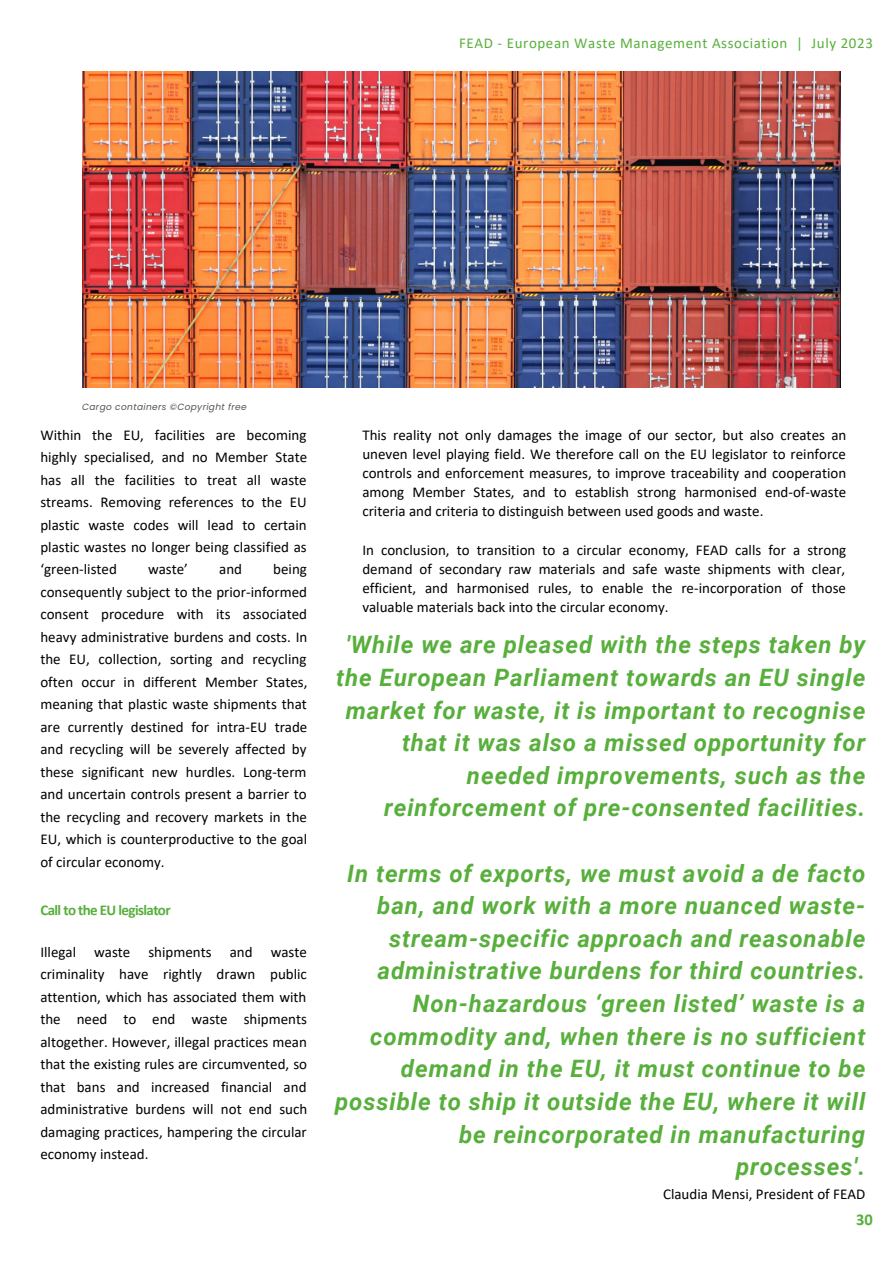
<style>
.page{position:relative;width:893px;height:1264px;background:#fff}
.page>*{position:absolute;margin:0;border:0;box-sizing:border-box;transform-origin:0 0}
.t1{font:italic 700 24px/32.5px "Roboto";letter-spacing:.04em;color:#58af3c;text-align:right}
.t2{font:700 16.5px "Calibri";color:#58af3c}
.t3{font:15px/22.5px "Calibri";color:#000;text-align:justify}
.t4{font:15px "Calibri";letter-spacing:.04em;color:#58af3c}
.t5{font:700 15px "Calibri";letter-spacing:-.04em;color:#58af3c}
.t6{font:italic 9px "Poppins";letter-spacing:.04em;color:#545454}
</style>
<div class="page">
<img style="left:82px;top:71px;width:758px;height:316px">
<p class="t4" style="left:459px;top:37px;width:415px">FEAD - European Waste Management Association | July 2023</p>
<p class="t6" style="left:82px;top:400px;width:166px">Cargo containers ©Copyright free</p>
<p class="t3" style="left:40px;top:424px;width:268px">Within the EU, facilities are becoming highly specialised, and no Member State has all the facilities to treat all waste streams. Removing references to the EU plastic waste codes will lead to certain plastic wastes no longer being classified as ‘green-listed</p>
<p class="t3" style="left:148px;top:559px;width:41px">waste’</p>
<p class="t3" style="left:219px;top:559px;width:24px">and</p>
<p class="t3" style="left:40px;top:559px;width:268px;text-indent:233px">being consequently subject to the prior-informed consent procedure with its associated heavy administrative burdens and costs. In the EU, collection, sorting and recycling often occur in different Member States, meaning that plastic waste shipments that are currently destined for intra-EU trade and recycling will be severely affected by these significant new hurdles. Long-term and uncertain controls present a barrier to the recycling and recovery markets in the EU, which is counterproductive to the goal of circular economy.</p>
<p class="t5" style="left:40px;top:903px;width:132px">Call to the EU legislator</p>
<p class="t3" style="left:40px;top:941px;width:268px">Illegal waste shipments and waste criminality have rightly drawn public attention, which has associated them with the need to end waste shipments altogether. However, illegal practices mean that the existing rules are circumvented, so that bans and increased financial and administrative burdens will not end such damaging practices, hampering the circular economy instead.</p>
<p class="t3" style="left:362px;top:426px;width:485px;line-height:19px">This reality not only damages the image of our sector, but also creates an uneven level playing field. We therefore call on the EU legislator to reinforce controls and enforcement measures, to improve traceability and cooperation among Member States, and to establish strong harmonised end-of-waste criteria and criteria to distinguish between used goods and waste.</p>
<p class="t3" style="left:362px;top:541px;width:485px;line-height:19px">In conclusion, to transition to a circular economy, FEAD calls for a strong demand of secondary raw materials and safe waste shipments with clear, efficient, and harmonised rules, to enable the re-incorporation of those valuable materials back into the circular economy.</p>
<p class="t1" style="left:336px;top:629px;width:530px">'While we are pleased with the steps taken by the European Parliament towards an EU single market for waste, it is important to recognise that it was also a missed opportunity for needed improvements, such as the reinforcement of pre-consented facilities.</p>
<p class="t1" style="left:335px;top:857px;width:531px">In terms of exports, we must avoid a de facto ban, and work with a more nuanced waste&shy;stream-specific approach and reasonable administrative burdens for third countries.<br>Non-hazardous ‘green listed’ waste is a commodity and, when there is no sufficient demand in the EU, it must continue to be possible to ship it outside the EU, where it will be reincorporated in manufacturing processes'.</p>
<p class="t3" style="left:663px;top:1183px;width:204px">Claudia Mensi, President of FEAD</p>
<p class="t2" style="left:856px;top:1212px;width:18px">30</p>
</div>
